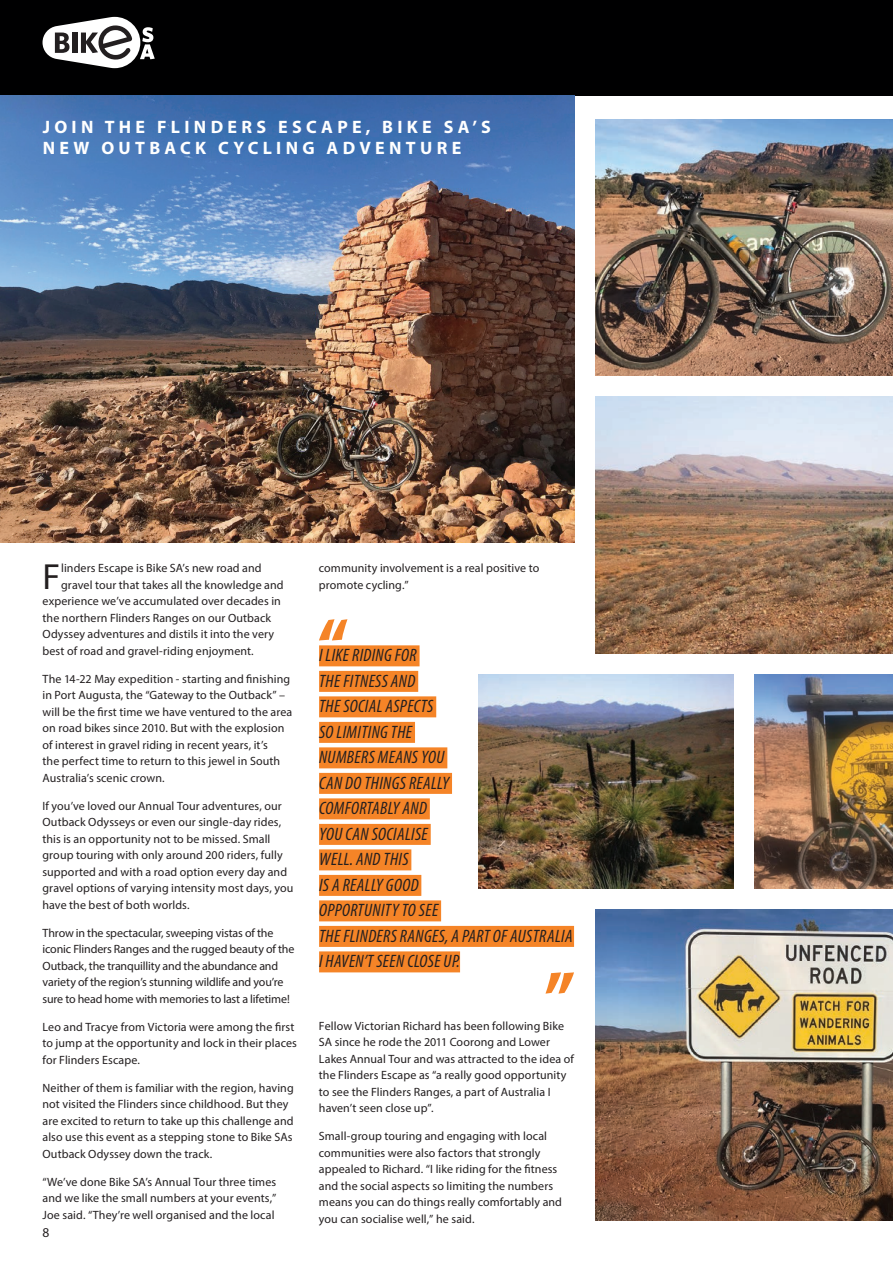
<style>
.page{position:relative;width:893px;height:1263px;background:#fff}
.page>*{position:absolute;margin:0;border:0;box-sizing:border-box;transform-origin:0 0}
.t1{font:36.45px "Myriad Pro";color:#231f20}
.t2{font:italic condensed 18px/25.5px "Myriad Pro";letter-spacing:.02em;color:#231f20}
.t3{font:700 18px/21px "Myriad Pro";letter-spacing:.24em;color:#fff}
.t4{font:13.5px "Myriad Pro";color:#231f20}
.t5{font:12px/16.5px "Myriad Pro";letter-spacing:.005em;color:#231f20}
</style>
<div class="page">
<div style="left:0;top:0;width:893px;height:96px;background:#000001"></div>
<svg style="left:43px;top:17px;width:112px;height:51px"></svg>
<img style="left:0;top:96px;width:574px;height:446px">
<div style="left:319px;top:645px;width:101px;height:21px;background:#f58427"></div>
<div style="left:319px;top:671px;width:99px;height:21px;background:#f58427"></div>
<div style="left:319px;top:696px;width:117px;height:21px;background:#f58427"></div>
<div style="left:319px;top:722px;width:96px;height:21px;background:#f58427"></div>
<div style="left:319px;top:747px;width:128px;height:21px;background:#f58427"></div>
<div style="left:319px;top:773px;width:133px;height:21px;background:#f58427"></div>
<div style="left:319px;top:798px;width:111px;height:21px;background:#f58427"></div>
<div style="left:319px;top:824px;width:112px;height:21px;background:#f58427"></div>
<div style="left:319px;top:849px;width:92px;height:21px;background:#f58427"></div>
<div style="left:319px;top:875px;width:102px;height:21px;background:#f58427"></div>
<div style="left:319px;top:900px;width:122px;height:21px;background:#f58427"></div>
<div style="left:319px;top:926px;width:255px;height:21px;background:#f58427"></div>
<div style="left:319px;top:951px;width:141px;height:21px;background:#f58427"></div>
<svg style="left:319px;top:619px;width:28px;height:21px"></svg>
<svg style="left:545px;top:972px;width:29px;height:22px"></svg>
<img style="left:595px;top:909px;width:298px;height:311px">
<img style="left:595px;top:397px;width:298px;height:256px">
<img style="left:595px;top:119px;width:298px;height:256px">
<img style="left:755px;top:675px;width:138px;height:213px">
<img style="left:478px;top:675px;width:255px;height:213px">
<h2 class="t3" style="left:43px;top:115px;width:450px">JOIN THE FLINDERS ESCAPE, BIKE SA’S<br>NEW OUTBACK CYCLING ADVENTURE</h2>
<h1 class="t1" style="left:43px;top:554px;width:19px">F</h1>
<p class="t5" style="left:61px;top:560px;width:202px">linders Escape is Bike SA’s new road and</p>
<p class="t5" style="left:61px;top:576px;width:224px">gravel tour that takes all the knowledge and</p>
<p class="t5" style="left:43px;top:593px;width:240px">experience we’ve accumulated over decades in</p>
<p class="t5" style="left:43px;top:609px;width:230px">the northern Flinders Ranges on our Outback</p>
<p class="t5" style="left:43px;top:626px;width:233px">Odyssey adventures and distils it into the very</p>
<p class="t5" style="left:43px;top:642px;width:213px">best of road and gravel-riding enjoyment.</p>
<p class="t5" style="left:43px;top:670px;width:251px">The 14-22 May expedition - starting and finishing in Port Augusta, the “Gateway to the Outback” – will be the first time we have ventured to the area on road bikes since 2010. But with the explosion of interest in gravel riding in recent years, it’s<br>the perfect time to return to this jewel in South Australia’s scenic crown.</p>
<p class="t5" style="left:43px;top:797px;width:252px">If you’ve loved our Annual Tour adventures, our Outback Odysseys or even our single-day rides, this is an opportunity not to be missed. Small group touring with only around 200 riders, fully supported and with a road option every day and gravel options of varying intensity most days, you have the best of both worlds.</p>
<p class="t5" style="left:43px;top:924px;width:253px">Throw in the spectacular, sweeping vistas of the iconic Flinders Ranges and the rugged beauty of the Outback, the tranquillity and the abundance and variety of the region’s stunning wildlife and you’re sure to head home with memories to last a lifetime!</p>
<p class="t5" style="left:43px;top:1018px;width:256px">Leo and Tracye from Victoria were among the first to jump at the opportunity and lock in their places for Flinders Escape.</p>
<p class="t5" style="left:43px;top:1079px;width:253px">Neither of them is familiar with the region, having not visited the Flinders since childhood. But they are excited to return to take up this challenge and also use this event as a stepping stone to Bike SAs Outback Odyssey down the track.</p>
<p class="t5" style="left:43px;top:1173px;width:236px;text-align:justify">“We’ve done Bike SA’s Annual Tour three times and we like the small numbers at your events,” Joe said. “They’re well organised and the local</p>
<p class="t4" style="left:43px;top:1224px;width:8px">8</p>
<p class="t5" style="left:319px;top:560px;width:222px">community involvement is a real positive to promote cycling.”</p>
<p class="t2" style="left:319px;top:642px;width:255px">I LIKE RIDING FOR<br>THE FITNESS AND<br>THE SOCIAL ASPECTS<br>SO LIMITING THE<br>NUMBERS MEANS YOU<br>CAN DO THINGS REALLY<br>COMFORTABLY AND<br>YOU CAN SOCIALISE<br>WELL. AND THIS<br>IS A REALLY GOOD<br>OPPORTUNITY TO SEE<br>THE FLINDERS RANGES, A PART OF AUSTRALIA<br>I HAVEN’T SEEN CLOSE UP.</p>
<p class="t5" style="left:319px;top:1017px;width:257px">Fellow Victorian Richard has been following Bike SA since he rode the 2011 Coorong and Lower Lakes Annual Tour and was attracted to the idea of the Flinders Escape as “a really good opportunity to see the Flinders Ranges, a part of Australia I haven’t seen close up”.</p>
<p class="t5" style="left:319px;top:1127px;width:245px">Small-group touring and engaging with local communities were also factors that strongly appealed to Richard. “I like riding for the fitness and the social aspects so limiting the numbers means you can do things really comfortably and you can socialise well,” he said.</p>
</div>
